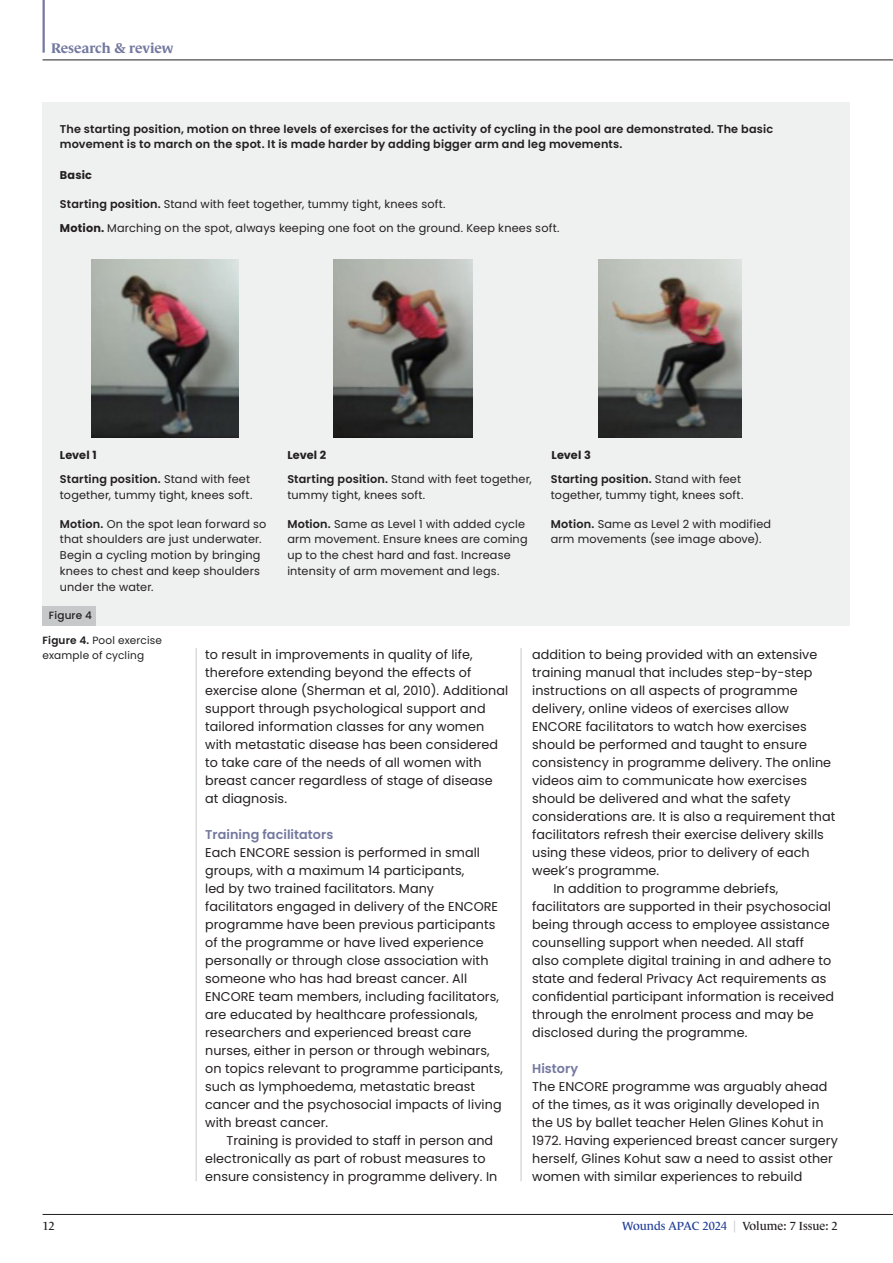
<style>
.page{position:relative;width:893px;height:1263px;background:#fff}
.page>*{position:absolute;margin:0;border:0;box-sizing:border-box;transform-origin:0 0}
.t1{font:700 14.25px "Le Monde Journal Std";letter-spacing:-.005em;color:#73789f}
.Body_indent{font:12.75px/18px "Poppins";letter-spacing:.005em;color:#231f20}
.Sub_header{font:600 12.75px "Poppins";letter-spacing:.005em;color:#73789f}
.t2{font:12px "Le Monde Journal Std";color:#231f20}
.Table_text{font:11.25px/15.8px "Poppins";letter-spacing:.015em;color:#231f20}
.Table_text-2{font:600 11.25px/15.8px "Poppins";letter-spacing:.015em;color:#231f20}
.Table_text-3{font:700 11.25px "Poppins";letter-spacing:.015em;color:#231f20}
.t3{font:10.5px/15px "Poppins";letter-spacing:.015em;color:#231f20}
.t4{font:500 10.5px "Poppins";letter-spacing:.015em;color:#231f20}
.s1{font-weight:600}
.s2{font-weight:700}
.s3{color:#223f99}
.s4{color:#c7c8ca}
</style>
<div class="page">
<hr style="left:43px;top:1214px;width:850px;height:1px;background:#231f20">
<hr style="left:43px;top:60px;width:850px;height:1px;background:#231f20">
<hr style="left:43px;top:0;width:2px;height:53px;background:#73789f">
<hr style="left:196px;top:648px;width:1px;height:533px;background:#c7c8ca">
<hr style="left:521px;top:648px;width:1px;height:533px;background:#c7c8ca">
<div style="left:43px;top:102px;width:807px;height:524px;background:#eff0f0"></div>
<div style="left:43px;top:607px;width:53px;height:19px;background:#c7c8ca"></div>
<img style="left:91px;top:259px;width:148px;height:178px">
<img style="left:334px;top:259px;width:138px;height:178px">
<img style="left:599px;top:259px;width:142px;height:178px">
<p class="t1" style="left:51px;top:40px;width:124px">Research &amp; review</p>
<p class="Table_text-2" style="left:60px;top:121px;width:715px">The starting position, motion on three levels of exercises for the activity of cycling in the pool are demonstrated. The basic movement is to march on the spot. It is made harder by adding bigger arm and leg movements.</p>
<p class="Table_text-3" style="left:60px;top:169px;width:34px">Basic</p>
<p class="Table_text" style="left:60px;top:196px;width:387px"><span class="s1">Starting position.</span> Stand with feet together, tummy tight, knees soft.</p>
<p class="Table_text" style="left:60px;top:220px;width:501px"><span class="s2">Motion.</span> Marching on the spot, always keeping one foot on the ground. Keep knees soft.</p>
<p class="Table_text-3" style="left:60px;top:448px;width:38px">Level 1</p>
<p class="Table_text-3" style="left:287px;top:448px;width:40px">Level 2</p>
<p class="Table_text-3" style="left:552px;top:448px;width:41px">Level 3</p>
<p class="Table_text" style="left:60px;top:471px;width:194px"><span class="s1">Starting position.</span> Stand with feet together, tummy tight, knees soft.</p>
<p class="Table_text" style="left:287px;top:471px;width:246px"><span class="s1">Starting position.</span> Stand with feet together, tummy tight, knees soft.</p>
<p class="Table_text" style="left:551px;top:471px;width:194px"><span class="s1">Starting position.</span> Stand with feet together, tummy tight, knees soft.</p>
<p class="Table_text" style="left:60px;top:516px;width:208px"><span class="s1">Motion.</span> On the spot lean forward so that shoulders are just underwater.<br>Begin a cycling motion by bringing knees to chest and keep shoulders under the water.</p>
<p class="Table_text" style="left:287px;top:516px;width:242px"><span class="s1">Motion.</span> Same as Level 1 with added cycle arm movement. Ensure knees are coming up to the chest hard and fast. Increase intensity of arm movement and legs.</p>
<p class="Table_text" style="left:551px;top:516px;width:222px"><span class="s1">Motion.</span> Same as Level 2 with modified arm movements (see image above).</p>
<p class="t4" style="left:49px;top:609px;width:45px">Figure 4</p>
<p class="t3" style="left:43px;top:633px;width:121px"><span class="s1">Figure 4.</span> Pool exercise example of cycling</p>
<p class="Body_indent" style="left:205px;top:646px;width:305px">to result in improvements in quality of life, therefore extending beyond the effects of exercise alone (Sherman et al, 2010). Additional support through psychological support and tailored information classes for any women with metastatic disease has been considered to take care of the needs of all women with breast cancer regardless of stage of disease at diagnosis.</p>
<p class="Sub_header" style="left:205px;top:827px;width:130px">Training facilitators</p>
<p class="Body_indent" style="left:205px;top:844px;width:299px">Each ENCORE session is performed in small groups, with a maximum 14 participants,<br>led by two trained facilitators. Many facilitators engaged in delivery of the ENCORE programme have been previous participants of the programme or have lived experience personally or through close association with someone who has had breast cancer. All ENCORE team members, including facilitators, are educated by healthcare professionals, researchers and experienced breast care nurses, either in person or through webinars, on topics relevant to programme participants, such as lymphoedema, metastatic breast cancer and the psychosocial impacts of living with breast cancer.</p>
<p class="Body_indent" style="left:205px;top:1132px;width:294px;text-indent:21px">Training is provided to staff in person and electronically as part of robust measures to ensure consistency in programme delivery. In</p>
<p class="Body_indent" style="left:532px;top:646px;width:305px">addition to being provided with an extensive training manual that includes step-by-step instructions on all aspects of programme delivery, online videos of exercises allow ENCORE facilitators to watch how exercises should be performed and taught to ensure consistency in programme delivery. The online videos aim to communicate how exercises should be delivered and what the safety considerations are. It is also a requirement that facilitators refresh their exercise delivery skills using these videos, prior to delivery of each week’s programme.</p>
<p class="Body_indent" style="left:532px;top:880px;width:303px;text-indent:21px">In addition to programme debriefs, facilitators are supported in their psychosocial being through access to employee assistance counselling support when needed. All staff<br>also complete digital training in and adhere to state and federal Privacy Act requirements as confidential participant information is received through the enrolment process and may be disclosed during the programme.</p>
<p class="Sub_header" style="left:532px;top:1061px;width:47px">History</p>
<p class="Body_indent" style="left:532px;top:1078px;width:307px">The ENCORE programme was arguably ahead of the times, as it was originally developed in the US by ballet teacher Helen Glines Kohut in 1972. Having experienced breast cancer surgery herself, Glines Kohut saw a need to assist other women with similar experiences to rebuild</p>
<p class="t2" style="left:43px;top:1219px;width:14px">12</p>
<p class="t2" style="left:622px;top:1219px;width:217px"><span class="s3">Wounds APAC 2024</span> <span class="s4">|</span> Volume: 7 Issue: 2</p>
</div>
